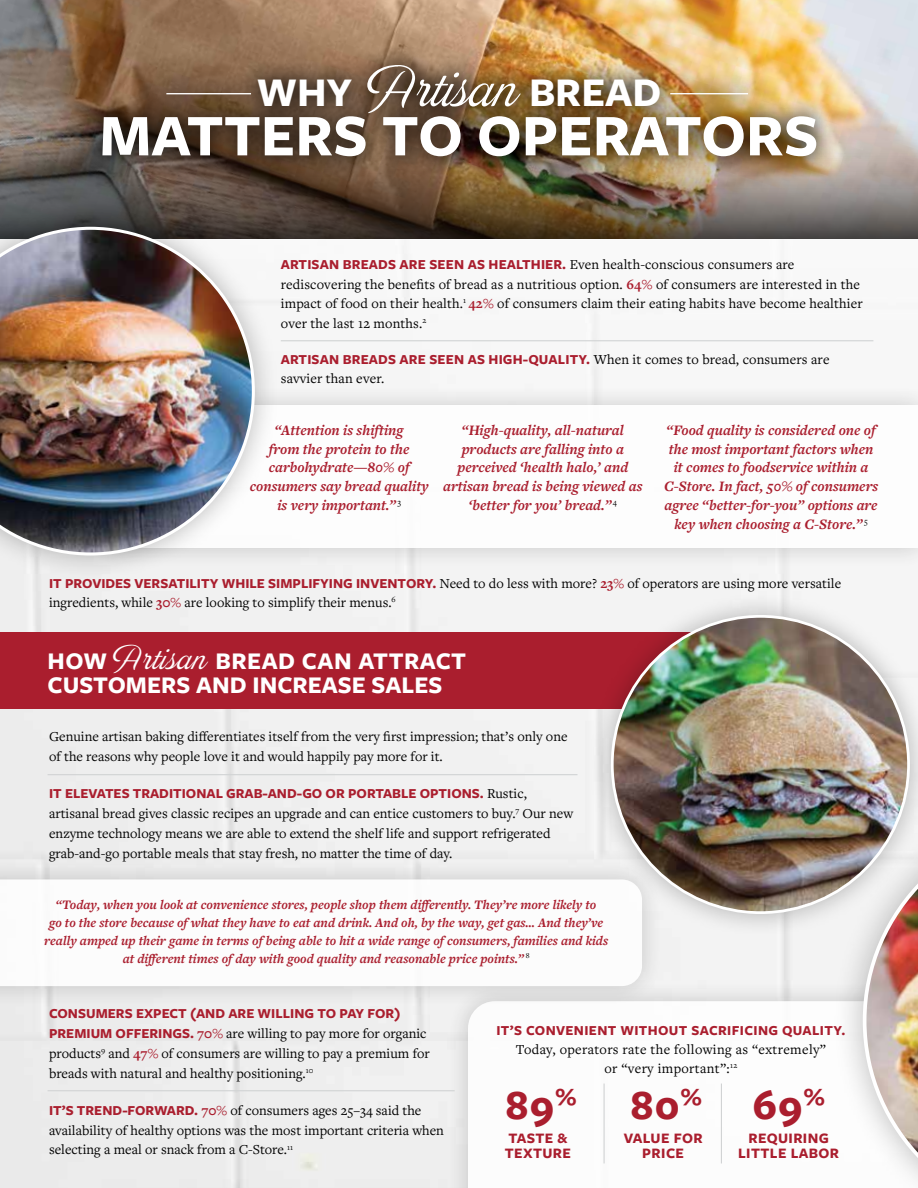
<style>
.page{position:relative;width:918px;height:1188px;background:#fff}
.page>*{position:absolute;margin:0;border:0;box-sizing:border-box;transform-origin:0 0}
.t1{font:700 61.2px "Freight Sans Pro";color:#fff}
.t2{font:700 43.2px "Freight Sans Pro";color:#aa1e2e}
.t3{font:700 42.3px "Freight Sans Pro";color:#fff}
.t4{font:700 24.9px/23.9px "Freight Sans Pro";color:#fff}
.t5{font:italic 700 15px/18.8px "Freight Text Pro";color:#aa1e2e;text-align:center}
.t6{font:700 15px/15px "Freight Sans Pro";letter-spacing:.025em;color:#aa1e2e;text-align:center}
.t7{font:14.25px/20px "Freight Text Pro";color:#000}
.t8{font:700 14.25px "Freight Sans Pro";letter-spacing:.01em;color:#aa1e2e}
.t9{font:14.25px/18.8px "Freight Text Pro";letter-spacing:.025em;color:#000;text-align:center}
.t10{font:italic 700 13.5px/18px "Freight Text Pro";color:#aa1e2e;text-align:center}
.s1{font-family:"Brand Pro";font-weight:300;font-size:60.9px}
.s2{font-family:"Freight Text Pro";font-weight:400;color:#000}
.s3{font-weight:700;color:#aa1e2e}
.s4{font-family:"Freight Sans Pro";font-weight:700;color:#aa1e2e}
.s5{font-family:"Brand Pro";font-weight:300;font-size:36px}
</style>
<div class="page">
<div style="left:445px;top:978px;width:473px;height:210px;background:#000;opacity:.21"></div>
<svg style="left:468px;top:1001px;width:363px;height:187px"></svg>
<div style="left:0;top:632px;width:765px;height:77px;background:#aa1e2e"></div>
<img style="left:0;top:0;width:918px;height:116px">
<img style="left:0;top:116px;width:918px;height:123px">
<hr style="left:281px;top:340px;width:592px;height:1px;background:#d1d3d4">
<div style="left:81px;top:43px;width:757px;height:135px;background:#000;opacity:.75"></div>
<hr style="left:670px;top:93px;width:78px;height:1px;background:#fff">
<hr style="left:166px;top:93px;width:85px;height:1px;background:#fff">
<hr style="left:604px;top:1084px;width:1px;height:79px;background:#d1d3d4">
<hr style="left:721px;top:1084px;width:1px;height:79px;background:#d1d3d4">
<div style="left:831px;top:788px;width:87px;height:400px;background:#000;opacity:.27"></div>
<img style="left:863px;top:937px;width:55px;height:251px">
<div style="left:83px;top:382px;width:835px;height:189px;background:#000;opacity:.21"></div>
<div style="left:106px;top:405px;width:812px;height:143px;background:#fff"></div>
<div style="left:0;top:202px;width:280px;height:378px;background:#000;opacity:.27"></div>
<img style="left:0;top:227px;width:255px;height:329px">
<hr style="left:48px;top:774px;width:530px;height:1px;background:#d1d3d4">
<hr style="left:48px;top:1090px;width:407px;height:1px;background:#d1d3d4">
<div style="left:0;top:857px;width:665px;height:152px;background:#000;opacity:.21"></div>
<svg style="left:0;top:879px;width:642px;height:107px"></svg>
<div style="left:588px;top:592px;width:330px;height:345px;background:#000;opacity:.27"></div>
<img style="left:612px;top:616px;width:297px;height:297px;border-radius:148px">
<h3 class="t3" style="left:257px;top:63px;width:406px">WHY <span class="s1">Artisan</span> BREAD</h3>
<h1 class="t1" style="left:99px;top:93px;width:721px">MATTERS TO OPERATORS</h1>
<p class="t8" style="left:281px;top:255px;width:515px">ARTISAN BREADS ARE SEEN AS HEALTHIER. <span class="s2">Even health-conscious consumers are</span></p>
<p class="t7" style="left:281px;top:274px;width:584px;line-height:19.5px">rediscovering the benefits of bread as a nutritious option. <span class="s3">64%</span> of consumers are interested in the impact of food on their health.<sup>1</sup> <span class="s3">42%</span> of consumers claim their eating habits have become healthier over the last 12 months.<sup>2</sup></p>
<p class="t8" style="left:281px;top:349px;width:550px">ARTISAN BREADS ARE SEEN AS HIGH-QUALITY. <span class="s2">When it comes to bread, consumers are</span></p>
<p class="t7" style="left:281px;top:368px;width:105px">savvier than ever.</p>
<p class="t5" style="left:250px;top:420px;width:180px">“Attention is shifting<br>from the protein to the carbohydrate—80% of consumers say bread quality is very important.”<sup>3</sup></p>
<p class="t5" style="left:443px;top:420px;width:201px">“High-quality, all-natural products are falling into a perceived ‘health halo,’ and artisan bread is being viewed as ‘better for you’ bread.” <sup>4</sup></p>
<p class="t5" style="left:664px;top:420px;width:216px">“Food quality is considered one of the most important factors when it comes to foodservice within a C-Store. In fact, 50% of consumers agree “better-for-you” options are key when choosing a C-Store.”<sup>5</sup></p>
<p class="t7" style="left:49px;top:573px;width:794px;line-height:19.5px"><span class="s4">IT PROVIDES VERSATILITY WHILE SIMPLIFYING INVENTORY.</span> Need to do less with more? <span class="s3">23%</span> of operators are using more versatile ingredients, while <span class="s3">30%</span> are looking to simplify their menus.<sup>6</sup></p>
<h3 class="t4" style="left:48px;top:648px;width:420px">HOW <span class="s5">Artisan</span> BREAD CAN ATTRACT<br>CUSTOMERS AND INCREASE SALES</h3>
<p class="t7" style="left:49px;top:726px;width:520px">Genuine artisan baking differentiates itself from the very first impression; that’s only one of the reasons why people love it and would happily pay more for it.</p>
<p class="t8" style="left:49px;top:784px;width:479px">IT ELEVATES TRADITIONAL GRAB-AND-GO OR PORTABLE OPTIONS. <span class="s2">Rustic,</span></p>
<p class="t7" style="left:49px;top:803px;width:526px">artisanal bread gives classic recipes an upgrade and can entice customers to buy.<sup>7</sup> Our new enzyme technology means we are able to extend the shelf life and support refrigerated grab-and-go portable meals that stay fresh, no matter the time of day.</p>
<p class="t10" style="left:44px;top:895px;width:566px">“Today, when you look at convenience stores, people shop them differently. They’re more likely to<br>go to the store because of what they have to eat and drink. And oh, by the way, get gas… And they’ve really amped up their game in terms of being able to hit a wide range of consumers, families and kids at different times of day with good quality and reasonable price points.” <sup>8</sup></p>
<p class="t8" style="left:49px;top:1004px;width:353px">CONSUMERS EXPECT (AND ARE WILLING TO PAY FOR)</p>
<p class="t7" style="left:49px;top:1023px;width:382px"><span class="s4">PREMIUM OFFERINGS.</span> <span class="s3">70%</span> are willing to pay more for organic products<sup>9</sup> and <span class="s3">47%</span> of consumers are willing to pay a premium for breads with natural and healthy positioning.<sup>10</sup></p>
<p class="t7" style="left:49px;top:1100px;width:396px"><span class="s4">IT’S TREND-FORWARD.</span> <span class="s3">70%</span> of consumers ages 25–34 said the availability of healthy options was the most important criteria when selecting a meal or snack from a C-Store.<sup>11</sup></p>
<p class="t8" style="left:496px;top:1021px;width:351px">IT’S CONVENIENT WITHOUT SACRIFICING QUALITY.</p>
<p class="t9" style="left:516px;top:1039px;width:312px">Today, operators rate the following as “extremely” or “very important”:<sup>12</sup></p>
<h2 class="t2" style="left:505px;top:1075px;width:72px">89<sup>%</sup></h2>
<p class="t6" style="left:505px;top:1130px;width:68px;text-align:left">TASTE &amp;<br>TEXTURE</p>
<p class="t6" style="left:624px;top:1130px;width:80px">VALUE FOR<br>PRICE</p>
<h2 class="t2" style="left:631px;top:1075px;width:73px">80<sup>%</sup></h2>
<h2 class="t2" style="left:752px;top:1075px;width:74px">69<sup>%</sup></h2>
<p class="t6" style="left:738px;top:1130px;width:103px">REQUIRING<br>LITTLE LABOR</p>
</div>
